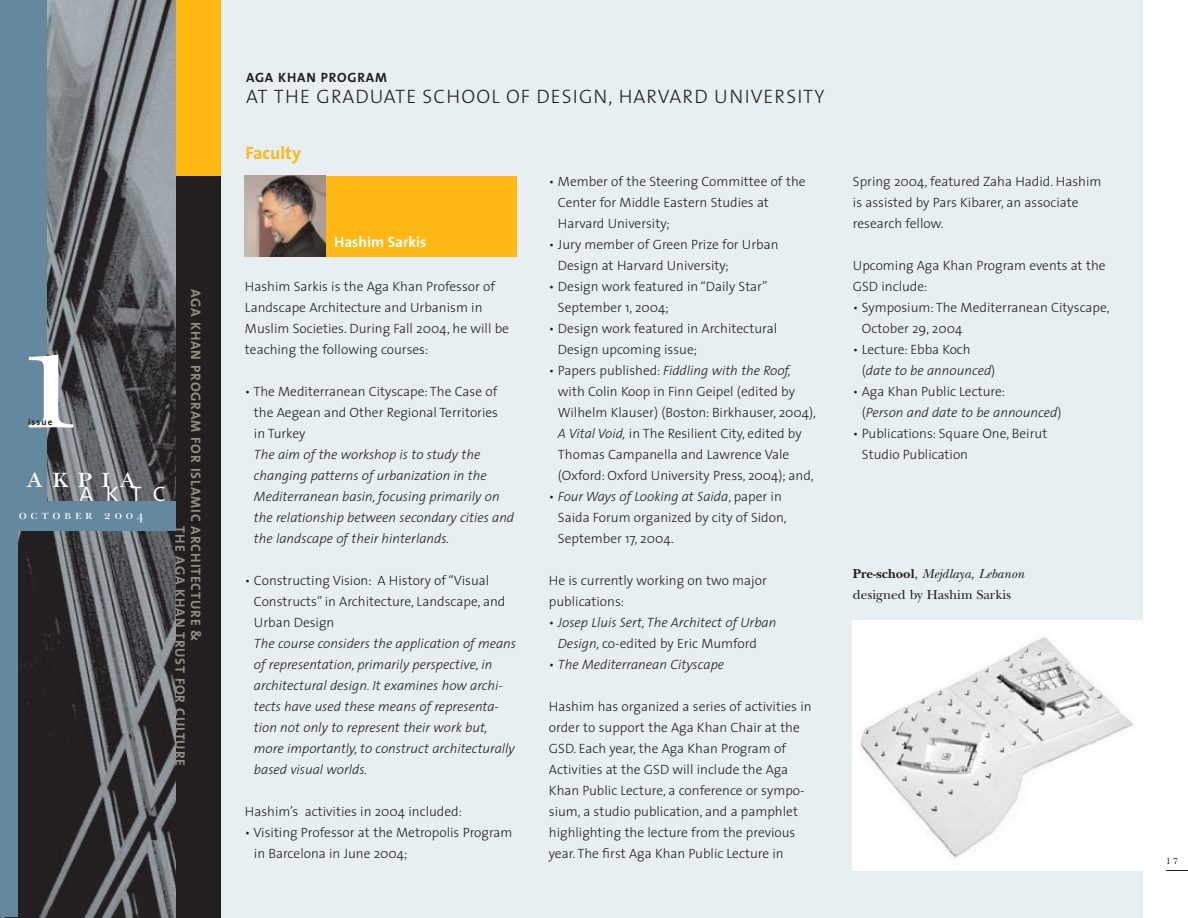
<style>
.page{position:relative;width:1188px;height:918px;background:#fff}
.page>*{position:absolute;margin:0;border:0;box-sizing:border-box;transform-origin:0 0}
.t1{font:160.35px "New Baskerville SC";color:#fff}
.t2{font:30.45px "New Baskerville SC";letter-spacing:.28em;color:#fff}
.t3{font:27.3px "The Sans Light Caps";color:#fff}
.t4{font:19.5px "The Sans Light Caps";letter-spacing:.06em;color:#231f20}
.t5{font:700 18px "The Sans";color:#fdb813}
.t6{font:700 15px "The Sans";color:#fff}
.t7{font:700 13.65px/15.6px "The Sans";letter-spacing:.06em;color:#909081}
.t8{font:300 13.5px/21px "The Sans";color:#231f20}
.t9{font:italic 300 13.5px/21px "The Sans";color:#231f20}
.t10{font:13.5px/21px "New Baskerville";color:#231f20}
.t11{font:700 13.5px "The Sans";letter-spacing:.06em;color:#231f20}
.t12{font:13.2px "New Baskerville SC";letter-spacing:.28em;color:#fff}
.t13{font:700 9.15px "The Sans";letter-spacing:.12em;color:#231f20}
.t14{font:9px "New Baskerville";color:#231f20}
.s1{font-style:italic}
.s2{font-style:normal}
.s3{font-weight:700}
</style>
<div class="page">
<div style="left:147px;top:0;width:967px;height:918px;background:#231f20"></div>
<div style="left:147px;top:0;width:98px;height:176px;background:#fdb813"></div>
<div style="left:221px;top:0;width:922px;height:918px;background:#e7eff3"></div>
<img style="left:0;top:0;width:176px;height:918px">
<div style="left:0;top:501px;width:175px;height:30px;background:#64889d"></div>
<div style="left:0;top:0;width:46px;height:528px;background:#64889d"></div>
<div style="left:0;top:0;width:18px;height:917px;background:#64889d"></div>
<svg style="left:1166px;top:870px;width:22px;height:1px"></svg>
<div style="left:245px;top:176px;width:272px;height:81px;background:#fdb813"></div>
<img style="left:245px;top:176px;width:81px;height:81px">
<div style="left:853px;top:620px;width:290px;height:250px;background:#fff"></div>
<img style="left:860px;top:637px;width:274px;height:221px">
<h1 class="t1" style="left:6px;top:320px;width:91px">1</h1>
<p class="t13" style="left:28px;top:418px;width:26px">issue</p>
<h2 class="t2" style="left:26px;top:466px;width:112px">akpia</h2>
<h3 class="t3" style="left:79px;top:476px;width:88px">aktc</h3>
<p class="t12" style="left:19px;top:510px;width:127px">october 2004</p>
<p class="t7" style="left:202px;top:526px;width:241px;text-indent:-237px;rotate:90deg">AGA KHAN PROGRAM FOR ISLAMIC ARCHITECTURE &amp;<br>THE AGA KHAN TRUST FOR CULTURE</p>
<p class="t11" style="left:246px;top:73px;width:143px">AGA KHAN PROGRAM</p>
<h3 class="t4" style="left:246px;top:85px;width:580px">AT THE GRADUATE SCHOOL OF DESIGN, HARVARD UNIVERSITY</h3>
<h3 class="t5" style="left:245px;top:146px;width:57px">Faculty</h3>
<p class="t6" style="left:334px;top:236px;width:94px">Hashim Sarkis</p>
<p class="t8" style="left:245px;top:277px;width:266px">Hashim Sarkis is the Aga Khan Professor of Landscape Architecture and Urbanism in Muslim Societies. During Fall 2004, he will be teaching the following courses:</p>
<p class="t8" style="left:254px;top:382px;width:246px;text-align:justify;text-indent:-9px">• The Mediterranean Cityscape: The Case of the Aegean and Other Regional Territories in Turkey</p>
<p class="t9" style="left:254px;top:445px;width:262px">The aim of the workshop is to study the changing patterns of urbanization in the Mediterranean basin, focusing primarily on the relationship between secondary cities and the landscape of their hinterlands.</p>
<p class="t8" style="left:254px;top:571px;width:253px;text-indent:-9px">• Constructing Vision: A History of “Visual<br>Constructs” in Architecture, Landscape, and<br>Urban Design</p>
<p class="t9" style="left:254px;top:634px;width:264px">The course considers the application of means of representation, primarily perspective, in architectural design. It examines how archi&shy;tects have used these means of representa&shy;tion not only to represent their work but, more importantly, to construct architecturally based visual worlds.</p>
<p class="t8" style="left:245px;top:802px;width:219px">Hashim’s activities in 2004 included:</p>
<p class="t8" style="left:254px;top:823px;width:260px;text-indent:-9px">• Visiting Professor at the Metropolis Program in Barcelona in June 2004;</p>
<p class="t8" style="left:558px;top:172px;width:249px;text-indent:-9px">• Member of the Steering Committee of the<br>Center for Middle Eastern Studies at<br>Harvard University;</p>
<p class="t8" style="left:558px;top:235px;width:222px;text-indent:-9px">• Jury member of Green Prize for Urban<br>Design at Harvard University;</p>
<p class="t8" style="left:558px;top:277px;width:211px;text-indent:-9px">• Design work featured in “Daily Star”<br>September 1, 2004;</p>
<p class="t8" style="left:558px;top:319px;width:221px;text-indent:-9px">• Design work featured in Architectural<br>Design upcoming issue;</p>
<p class="t8" style="left:558px;top:361px;width:260px;text-indent:-9px">• Papers published: <span class="s1">Fiddling with the Roof, </span>with Colin Koop in Finn Geipel (edited by Wilhelm Klauser) (Boston: Birkhauser, 2004), <span class="s1">A Vital Void,</span> in The Resilient City, edited by Thomas Campanella and Lawrence Vale (Oxford: Oxford University Press, 2004); and,</p>
<p class="t8" style="left:558px;top:487px;width:230px;text-indent:-9px">• <span class="s1">Four Ways of Looking at Saida</span>, paper in<br>Saida Forum organized by city of Sidon,<br>September 17, 2004.</p>
<p class="t8" style="left:549px;top:571px;width:219px">He is currently working on two major publications:</p>
<p class="t9" style="left:558px;top:613px;width:220px;text-indent:-9px"><span class="s2">•</span> Josep Lluis Sert, The Architect of Urban<br>Design, <span class="s2">co-edited by Eric Mumford</span></p>
<p class="t9" style="left:549px;top:655px;width:177px"><span class="s2">•</span> The Mediterranean Cityscape</p>
<p class="t8" style="left:549px;top:697px;width:264px">Hashim has organized a series of activities in order to support the Aga Khan Chair at the GSD. Each year, the Aga Khan Program of Activities at the GSD will include the Aga Khan Public Lecture, a conference or sympo&shy;sium, a studio publication, and a pamphlet highlighting the lecture from the previous year. The first Aga Khan Public Lecture in</p>
<p class="t8" style="left:853px;top:172px;width:250px">Spring 2004, featured Zaha Hadid. Hashim is assisted by Pars Kibarer, an associate research fellow.</p>
<p class="t8" style="left:853px;top:256px;width:254px">Upcoming Aga Khan Program events at the<br>GSD include:</p>
<p class="t8" style="left:862px;top:298px;width:249px;text-indent:-9px">• Symposium: The Mediterranean Cityscape,<br>October 29, 2004</p>
<p class="t8" style="left:862px;top:340px;width:135px;text-indent:-9px">• Lecture: Ebba Koch (<span class="s1">date to be announced</span>)</p>
<p class="t9" style="left:862px;top:382px;width:201px;text-indent:-9px"><span class="s2">• Aga Khan Public Lecture:<br>(</span>Person and date to be announced<span class="s2">)</span></p>
<p class="t8" style="left:862px;top:424px;width:187px;text-indent:-9px">• Publications: Square One, Beirut<br>Studio Publication</p>
<p class="t10" style="left:853px;top:564px;width:173px"><span class="s3">Pre-school</span>, <span class="s1">Mejdlaya, Lebanon </span>designed by Hashim Sarkis</p>
<p class="t14" style="left:1166px;top:858px;width:13px">1 7</p>
</div>
